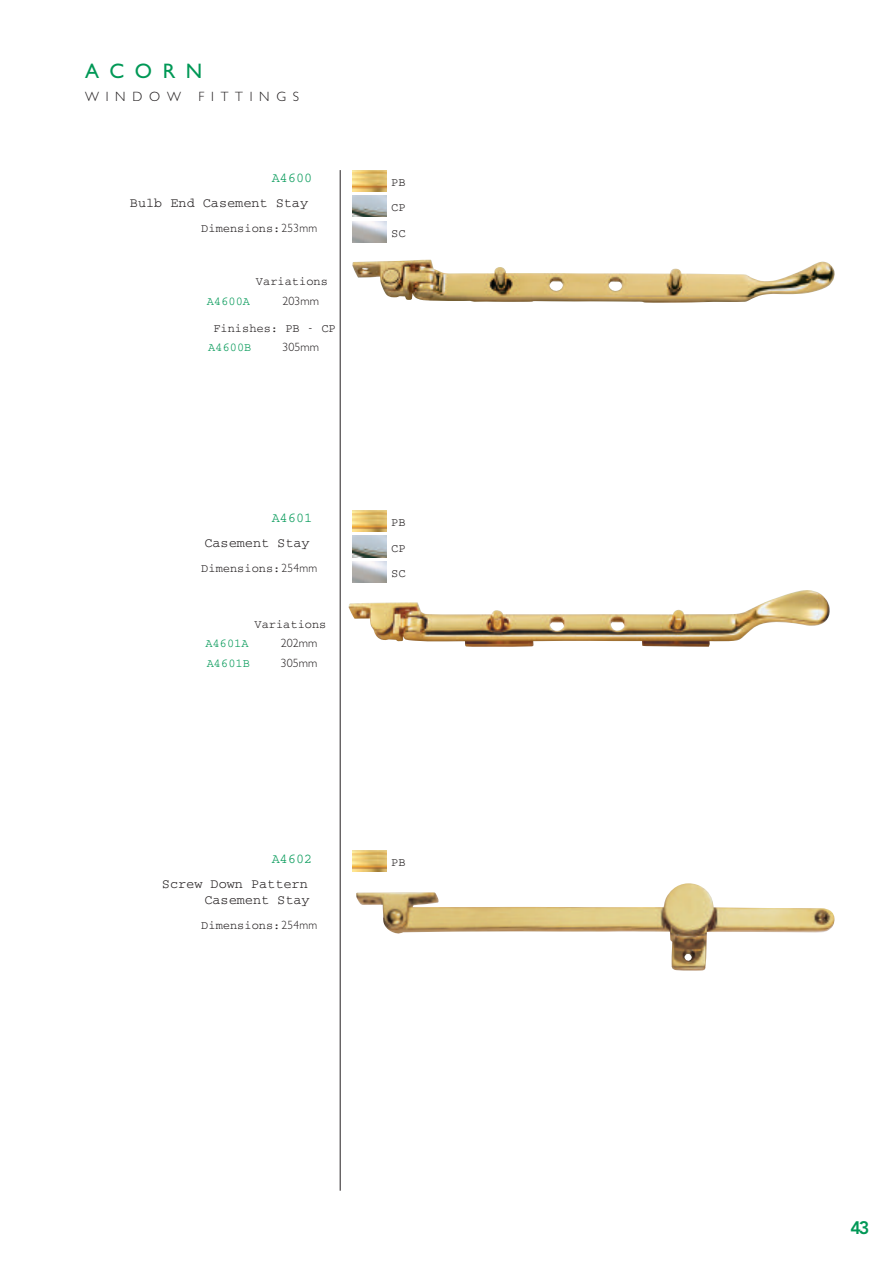
<style>
.page{position:relative;width:893px;height:1263px;background:#fff}
.page>*{position:absolute;margin:0;border:0;box-sizing:border-box;transform-origin:0 0}
.t1{font:21px "M Gill Sans";letter-spacing:.5em;color:#009856}
.t2{font:800 18px "Avenir";color:#009856}
.t3{font:13.5px/16.5px "Courier";color:#231f20;text-align:right}
.t4{font:13.5px "Courier";color:#009856}
.t5{font:300 13.5px "M Gill Sans";letter-spacing:.5em;color:#231f20}
.t6{font:12px/25.5px "Courier";color:#231f20;text-align:justify}
.t7{font:12px "Courier";color:#009856}
.t8{font:300 12px "M Gill Sans";color:#231f20}
.s1{font-family:"M Gill Sans";font-weight:300}
</style>
<div class="page">
<img style="left:349px;top:590px;width:481px;height:57px">
<img style="left:356px;top:883px;width:479px;height:88px">
<hr style="left:340px;top:170px;width:1px;height:1021px;background:#231f20">
<img style="left:352px;top:260px;width:483px;height:43px">
<img style="left:353px;top:170px;width:34px;height:21px">
<img style="left:353px;top:196px;width:34px;height:21px">
<img style="left:353px;top:510px;width:34px;height:21px">
<img style="left:353px;top:536px;width:34px;height:21px">
<img style="left:353px;top:850px;width:34px;height:22px">
<h1 class="t1" style="left:85px;top:64px;width:119px">ACORN</h1>
<p class="t5" style="left:85px;top:91px;width:97px">WINDOW</p>
<p class="t5" style="left:199px;top:91px;width:102px">FITTINGS</p>
<p class="t4" style="left:272px;top:174px;width:42px">A4600</p>
<p class="t3" style="left:130px;top:196px;width:180px">Bulb End Casement Stay</p>
<p class="t6" style="left:201px;top:216px;width:118px">Dimensions: <span class="s1">253mm</span></p>
<p class="t6" style="left:256px;top:270px;width:73px">Variations</p>
<p class="t7" style="left:207px;top:297px;width:45px">A4600A</p>
<p class="t8" style="left:282px;top:297px;width:38px">203mm</p>
<p class="t6" style="left:213px;top:316px;width:124px">Finishes: PB - CP</p>
<p class="t7" style="left:208px;top:344px;width:45px">A4600B</p>
<p class="t8" style="left:282px;top:343px;width:38px">305mm</p>
<p class="t6" style="left:391px;top:170px;width:16px">PB CP SC</p>
<p class="t4" style="left:272px;top:514px;width:42px">A4601</p>
<p class="t3" style="left:204px;top:536px;width:107px">Casement Stay</p>
<p class="t6" style="left:201px;top:557px;width:118px">Dimensions: <span class="s1">254mm</span></p>
<p class="t6" style="left:254px;top:612px;width:73px">Variations</p>
<p class="t7" style="left:205px;top:639px;width:45px">A4601A</p>
<p class="t8" style="left:281px;top:639px;width:38px">202mm</p>
<p class="t7" style="left:207px;top:659px;width:45px">A4601B</p>
<p class="t8" style="left:281px;top:658px;width:38px">305mm</p>
<p class="t6" style="left:391px;top:510px;width:16px">PB CP SC</p>
<p class="t4" style="left:272px;top:854px;width:42px">A4602</p>
<p class="t3" style="left:162px;top:876px;width:149px">Screw Down Pattern<br>Casement Stay</p>
<p class="t6" style="left:201px;top:913px;width:118px">Dimensions: <span class="s1">254mm</span></p>
<p class="t6" style="left:391px;top:850px;width:16px">PB</p>
<h2 class="t2" style="left:850px;top:1220px;width:21px">43</h2>
</div>
